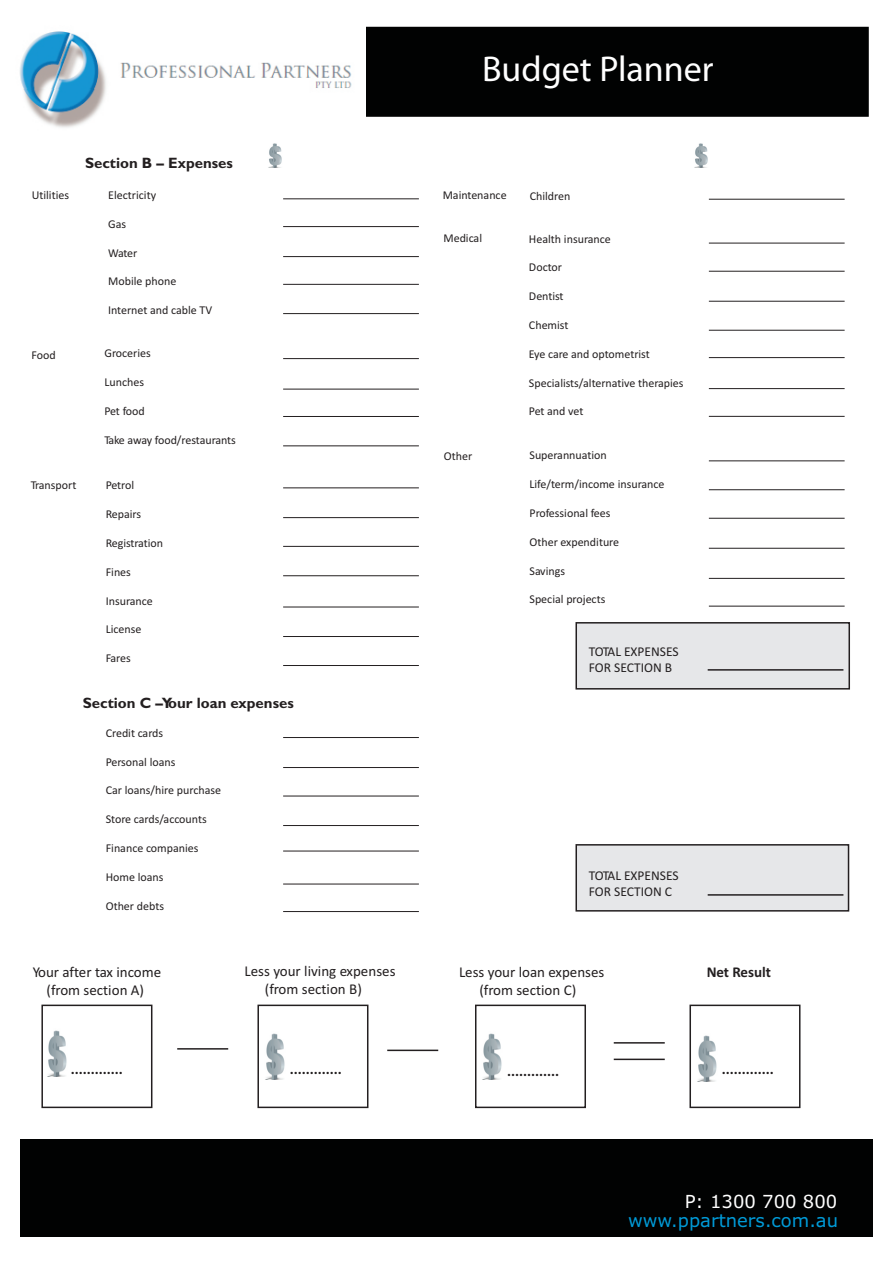
<style>
.page{position:relative;width:893px;height:1263px;background:#fff}
.page>*{position:absolute;margin:0;border:0;box-sizing:border-box;transform-origin:0 0}
.t1{font:36px "Myriad Pro";color:#fff}
.t2{font:18px "Verdana";color:#009ad7}
.t3{font:18px "Verdana";color:#fff}
.t4{font:15px/18px "Calibri";color:#231f20}
.t5{font:700 15px "Calibri";color:#231f20}
.t6{font:700 15px "Gill Sans";color:#231f20}
.t7{font:13.5px/16.2px "Calibri";color:#231f20}
.t8{font:12px "Calibri";color:#231f20}
.t9{font:12px "Calibri";letter-spacing:-.02em;color:#231f20}
</style>
<div class="page">
<div style="left:20px;top:1139px;width:852px;height:98px;background:#010202"></div>
<div style="left:21px;top:27px;width:848px;height:90px;background:#010202;border:2px solid #010202"></div>
<hr style="left:283px;top:198px;width:136px;height:1px;background:#231f20">
<hr style="left:283px;top:226px;width:136px;height:1px;background:#231f20">
<hr style="left:283px;top:256px;width:136px;height:1px;background:#231f20">
<hr style="left:283px;top:284px;width:136px;height:1px;background:#231f20">
<hr style="left:709px;top:243px;width:136px;height:1px;background:#231f20">
<hr style="left:709px;top:388px;width:136px;height:1px;background:#231f20">
<hr style="left:709px;top:578px;width:136px;height:1px;background:#231f20">
<hr style="left:709px;top:416px;width:136px;height:1px;background:#231f20">
<hr style="left:709px;top:301px;width:136px;height:1px;background:#231f20">
<hr style="left:709px;top:271px;width:136px;height:1px;background:#231f20">
<hr style="left:283px;top:313px;width:136px;height:1px;background:#231f20">
<hr style="left:283px;top:358px;width:136px;height:1px;background:#231f20">
<hr style="left:283px;top:389px;width:136px;height:1px;background:#231f20">
<hr style="left:709px;top:199px;width:136px;height:1px;background:#231f20">
<hr style="left:709px;top:357px;width:136px;height:1px;background:#231f20">
<hr style="left:709px;top:460px;width:136px;height:1px;background:#231f20">
<hr style="left:709px;top:330px;width:136px;height:1px;background:#231f20">
<hr style="left:709px;top:518px;width:136px;height:1px;background:#231f20">
<hr style="left:709px;top:489px;width:136px;height:1px;background:#231f20">
<hr style="left:709px;top:548px;width:136px;height:1px;background:#231f20">
<hr style="left:709px;top:606px;width:136px;height:1px;background:#231f20">
<hr style="left:283px;top:416px;width:136px;height:1px;background:#231f20">
<hr style="left:283px;top:445px;width:136px;height:1px;background:#231f20">
<hr style="left:283px;top:487px;width:136px;height:1px;background:#231f20">
<hr style="left:283px;top:546px;width:136px;height:1px;background:#231f20">
<hr style="left:283px;top:517px;width:136px;height:1px;background:#231f20">
<hr style="left:283px;top:607px;width:136px;height:1px;background:#231f20">
<hr style="left:283px;top:636px;width:136px;height:1px;background:#231f20">
<hr style="left:283px;top:665px;width:136px;height:1px;background:#231f20">
<hr style="left:283px;top:737px;width:136px;height:1px;background:#231f20">
<hr style="left:283px;top:767px;width:136px;height:1px;background:#231f20">
<hr style="left:283px;top:796px;width:136px;height:1px;background:#231f20">
<hr style="left:283px;top:825px;width:136px;height:1px;background:#231f20">
<hr style="left:283px;top:851px;width:136px;height:1px;background:#231f20">
<hr style="left:283px;top:884px;width:136px;height:1px;background:#231f20">
<hr style="left:283px;top:911px;width:136px;height:1px;background:#231f20">
<hr style="left:283px;top:575px;width:136px;height:1px;background:#231f20">
<img style="left:694px;top:143px;width:14px;height:25px">
<img style="left:268px;top:143px;width:14px;height:25px">
<img style="left:47px;top:1030px;width:20px;height:47px">
<img style="left:265px;top:1033px;width:20px;height:47px">
<img style="left:482px;top:1033px;width:20px;height:47px">
<img style="left:698px;top:1035px;width:19px;height:46px">
<div style="left:575px;top:622px;width:275px;height:67px;background:#e6e7e9;border:2px solid #231f20"></div>
<hr style="left:708px;top:669px;width:135px;height:2px;background:#231f20">
<div style="left:575px;top:844px;width:274px;height:67px;background:#e6e7e9;border:2px solid #231f20"></div>
<hr style="left:708px;top:894px;width:135px;height:2px;background:#231f20">
<div style="left:41px;top:1004px;width:111px;height:104px;border:2px solid #231f20"></div>
<div style="left:257px;top:1004px;width:111px;height:104px;border:2px solid #231f20"></div>
<div style="left:475px;top:1004px;width:111px;height:104px;border:2px solid #231f20"></div>
<div style="left:689px;top:1004px;width:111px;height:104px;border:2px solid #231f20"></div>
<hr style="left:177px;top:1048px;width:51px;height:1px;background:#231f20">
<hr style="left:387px;top:1049px;width:51px;height:2px;background:#231f20">
<hr style="left:614px;top:1042px;width:51px;height:1px;background:#231f20">
<hr style="left:614px;top:1058px;width:51px;height:2px;background:#231f20">
<img style="left:20px;top:27px;width:345px;height:101px">
<p class="t8" style="left:32px;top:190px;width:39px">Utilities</p>
<p class="t6" style="left:85px;top:157px;width:149px">Section B – Expenses</p>
<p class="t8" style="left:108px;top:190px;width:49px">Electricity</p>
<p class="t8" style="left:108px;top:219px;width:20px">Gas</p>
<p class="t8" style="left:108px;top:248px;width:31px">Water</p>
<p class="t8" style="left:108px;top:276px;width:70px">Mobile phone</p>
<p class="t8" style="left:108px;top:305px;width:106px">Internet and cable TV</p>
<p class="t8" style="left:31px;top:350px;width:26px">Food</p>
<p class="t8" style="left:104px;top:348px;width:48px">Groceries</p>
<p class="t8" style="left:104px;top:377px;width:41px">Lunches</p>
<p class="t8" style="left:104px;top:406px;width:42px">Pet food</p>
<p class="t9" style="left:104px;top:435px;width:133px">Take away food/restaurants</p>
<p class="t8" style="left:31px;top:480px;width:47px">Transport</p>
<p class="t8" style="left:106px;top:480px;width:30px">Petrol</p>
<p class="t8" style="left:106px;top:509px;width:37px">Repairs</p>
<p class="t8" style="left:106px;top:538px;width:59px">Registration</p>
<p class="t8" style="left:106px;top:567px;width:27px">Fines</p>
<p class="t8" style="left:106px;top:595px;width:49px">Insurance</p>
<p class="t8" style="left:106px;top:624px;width:37px">License</p>
<p class="t8" style="left:106px;top:653px;width:27px">Fares</p>
<p class="t6" style="left:83px;top:698px;width:212px">Section C – Your loan expenses</p>
<p class="t8" style="left:106px;top:728px;width:59px">Credit cards</p>
<p class="t8" style="left:106px;top:757px;width:71px">Personal loans</p>
<p class="t8" style="left:106px;top:785px;width:117px">Car loans/hire purchase</p>
<p class="t8" style="left:106px;top:814px;width:102px">Store cards/accounts</p>
<p class="t8" style="left:106px;top:843px;width:94px">Finance companies</p>
<p class="t8" style="left:106px;top:872px;width:59px">Home loans</p>
<p class="t8" style="left:106px;top:901px;width:60px">Other debts</p>
<h1 class="t1" style="left:482px;top:54px;width:233px">Budget Planner</h1>
<p class="t8" style="left:443px;top:190px;width:65px">Maintenance</p>
<p class="t8" style="left:530px;top:191px;width:42px">Children</p>
<p class="t8" style="left:443px;top:233px;width:40px">Medical</p>
<p class="t8" style="left:529px;top:234px;width:83px">Health insurance</p>
<p class="t8" style="left:529px;top:262px;width:35px">Doctor</p>
<p class="t8" style="left:529px;top:291px;width:36px">Dentist</p>
<p class="t8" style="left:529px;top:320px;width:41px">Chemist</p>
<p class="t8" style="left:529px;top:349px;width:122px">Eye care and optometrist</p>
<p class="t8" style="left:529px;top:378px;width:156px">Specialists/alternative therapies</p>
<p class="t8" style="left:529px;top:406px;width:56px">Pet and vet</p>
<p class="t8" style="left:444px;top:451px;width:30px">Other</p>
<p class="t8" style="left:529px;top:450px;width:79px">Superannuation</p>
<p class="t8" style="left:529px;top:479px;width:137px">Life/term/income insurance</p>
<p class="t8" style="left:529px;top:508px;width:83px">Professional fees</p>
<p class="t8" style="left:529px;top:537px;width:91px">Other expenditure</p>
<p class="t8" style="left:529px;top:565px;width:37px">Savings</p>
<p class="t8" style="left:529px;top:594px;width:77px">Special projects</p>
<p class="t7" style="left:589px;top:644px;width:91px">TOTAL EXPENSES<br>FOR SECTION B</p>
<p class="t7" style="left:589px;top:868px;width:91px">TOTAL EXPENSES<br>FOR SECTION C</p>
<p class="t4" style="left:265px;top:963px;width:132px;text-indent:-20px">Less your living expenses (from section B)</p>
<p class="t4" style="left:459px;top:964px;width:147px;text-align:center">Less your loan expenses (from section C)</p>
<p class="t4" style="left:33px;top:964px;width:130px">Your after tax income</p>
<p class="t5" style="left:707px;top:965px;width:66px">Net Result</p>
<p class="t4" style="left:47px;top:982px;width:99px">(from section A)</p>
<p class="t5" style="left:71px;top:1063px;width:54px">.............</p>
<p class="t5" style="left:290px;top:1063px;width:54px">.............</p>
<p class="t5" style="left:507px;top:1064px;width:54px">.............</p>
<p class="t5" style="left:722px;top:1063px;width:54px">.............</p>
<h2 class="t3" style="left:685px;top:1194px;width:154px">P: 1300 700 800</h2>
<h2 class="t2" style="left:628px;top:1213px;width:211px">www.ppartners.com.au</h2>
</div>
